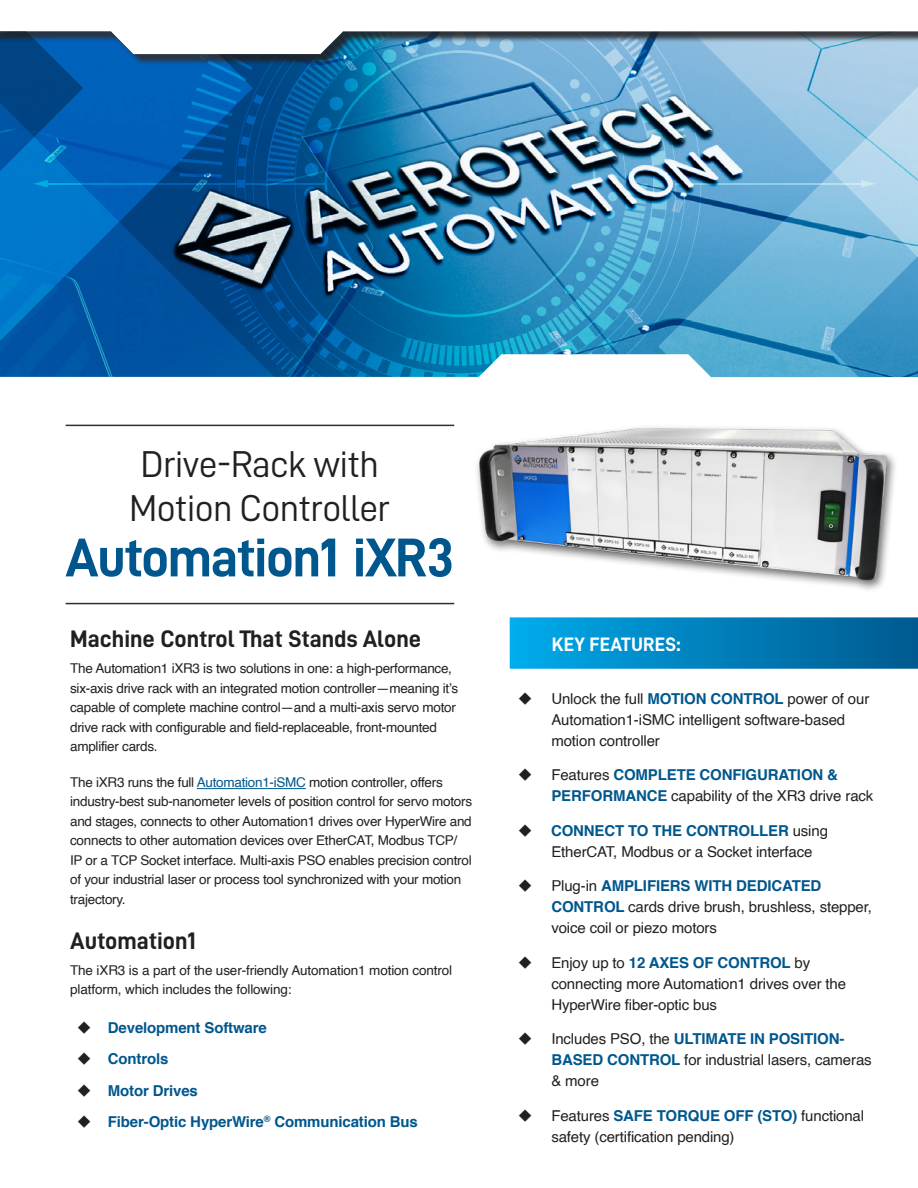
<style>
.page{position:relative;width:918px;height:1188px;background:#fff}
.page>*{position:absolute;margin:0;border:0;box-sizing:border-box;transform-origin:0 0}
.TITLE-Product_Description{font:54.75px "D DIN Bold";letter-spacing:-.025em;color:#00578d}
.TITLE-Product_Description-2{font:37.5px/43.8px "D DIN";letter-spacing:-.02em;color:#231f20;text-align:center}
.Paragraph_Title{font:24px "D DIN Bold";color:#231f20}
.Key_Features{font:19.5px "D DIN Bold";letter-spacing:.01em;color:#fff}
.t1{font:15px/21px "Helvetica";letter-spacing:-.01em;color:#231f20}
.t2{font:700 15px "Helvetica";letter-spacing:-.01em;color:#00578d}
.Body_Copy{font:13.5px/19.5px "Helvetica";letter-spacing:-.02em;color:#231f20}
.s1{color:#00578d}
.s2{font-weight:700;color:#00578d}
</style>
<div class="page">
<img style="left:302px;top:65px;width:325px;height:289px">
<hr style="left:45px;top:183px;width:281px;height:1px;background:#fff">
<svg style="left:302px;top:65px;width:156px;height:117px;background:#2079ad"></svg>
<svg style="left:627px;top:65px;width:291px;height:289px;background:#70afd3"></svg>
<svg style="left:255px;top:354px;width:663px;height:73px"></svg>
<div style="left:0;top:0;width:918px;height:65px;background:#231f20;opacity:.85"></div>
<svg style="left:302px;top:0;width:616px;height:54px"></svg>
<svg style="left:255px;top:0;width:47px;height:405px"></svg>
<svg style="left:0;top:0;width:255px;height:427px"></svg>
<hr style="left:197px;top:788px;width:109px;height:1px;background:#00578d">
<hr style="left:66px;top:603px;width:388px;height:1px;background:#312f30">
<hr style="left:66px;top:425px;width:388px;height:1px;background:#312f30">
<div style="left:510px;top:617px;width:408px;height:52px;background:linear-gradient(to right,#00aaea,#00598f)"></div>
<img style="left:438px;top:365px;width:480px;height:240px">
<p class="TITLE-Product_Description-2" style="left:129px;top:442px;width:263px">Drive-Rack with<br>Motion Controller</p>
<p class="TITLE-Product_Description" style="left:65px;top:527px;width:390px">Automation1 iXR3</p>
<p class="Paragraph_Title" style="left:70px;top:625px;width:353px">Machine Control That Stands Alone</p>
<p class="Body_Copy" style="left:70px;top:659px;width:390px">The Automation1 iXR3 is two solutions in one: a high-performance, six-axis drive rack with an integrated motion controller—meaning it’s capable of complete machine control—and a multi-axis servo motor drive rack with configurable and field-replaceable, front-mounted amplifier cards.</p>
<p class="Body_Copy" style="left:70px;top:773px;width:404px">The iXR3 runs the full <span class="s1">Automation1-iSMC</span> motion controller, offers industry-best sub-nanometer levels of position control for servo motors and stages, connects to other Automation1 drives over HyperWire and connects to other automation devices over EtherCAT, Modbus TCP/ IP or a TCP Socket interface. Multi-axis PSO enables precision control of your industrial laser or process tool synchronized with your motion trajectory.</p>
<p class="Paragraph_Title" style="left:70px;top:927px;width:127px">Automation1</p>
<p class="Body_Copy" style="left:70px;top:961px;width:384px">The iXR3 is a part of the user-friendly Automation1 motion control platform, which includes the following:</p>
<p class="t2" style="left:108px;top:1015px;width:160px">Development Software</p>
<p class="t2" style="left:108px;top:1047px;width:62px">Controls</p>
<p class="t2" style="left:108px;top:1078px;width:92px">Motor Drives</p>
<p class="t2" style="left:108px;top:1110px;width:311px">Fiber-Optic HyperWire<sup>®</sup> Communication Bus</p>
<p class="Key_Features" style="left:552px;top:634px;width:130px">KEY FEATURES:</p>
<p class="t1" style="left:551px;top:689px;width:319px">Unlock the full <span class="s2">MOTION CONTROL</span> power of our<br>Automation1-iSMC intelligent software-based motion controller</p>
<p class="t1" style="left:551px;top:765px;width:323px">Features <span class="s2">COMPLETE CONFIGURATION &amp;<br>PERFORMANCE</span> capability of the XR3 drive rack</p>
<p class="t1" style="left:551px;top:821px;width:278px"><span class="s2">CONNECT TO THE CONTROLLER</span> using<br>EtherCAT, Modbus or a Socket interface</p>
<p class="t1" style="left:551px;top:876px;width:322px">Plug-in <span class="s2">AMPLIFIERS WITH DEDICATED<br>CONTROL</span> cards drive brush, brushless, stepper, voice coil or piezo motors</p>
<p class="t1" style="left:551px;top:953px;width:296px">Enjoy up to <span class="s2">12 AXES OF CONTROL</span> by connecting more Automation1 drives over the<br>HyperWire fiber-optic bus</p>
<p class="t1" style="left:551px;top:1029px;width:322px">Includes PSO, the <span class="s2">ULTIMATE IN POSITION-<br>BASED CONTROL</span> for industrial lasers, cameras &amp; more</p>
<p class="t1" style="left:551px;top:1106px;width:314px">Features <span class="s2">SAFE TORQUE OFF (STO)</span> functional safety (certification pending)</p>
</div>
